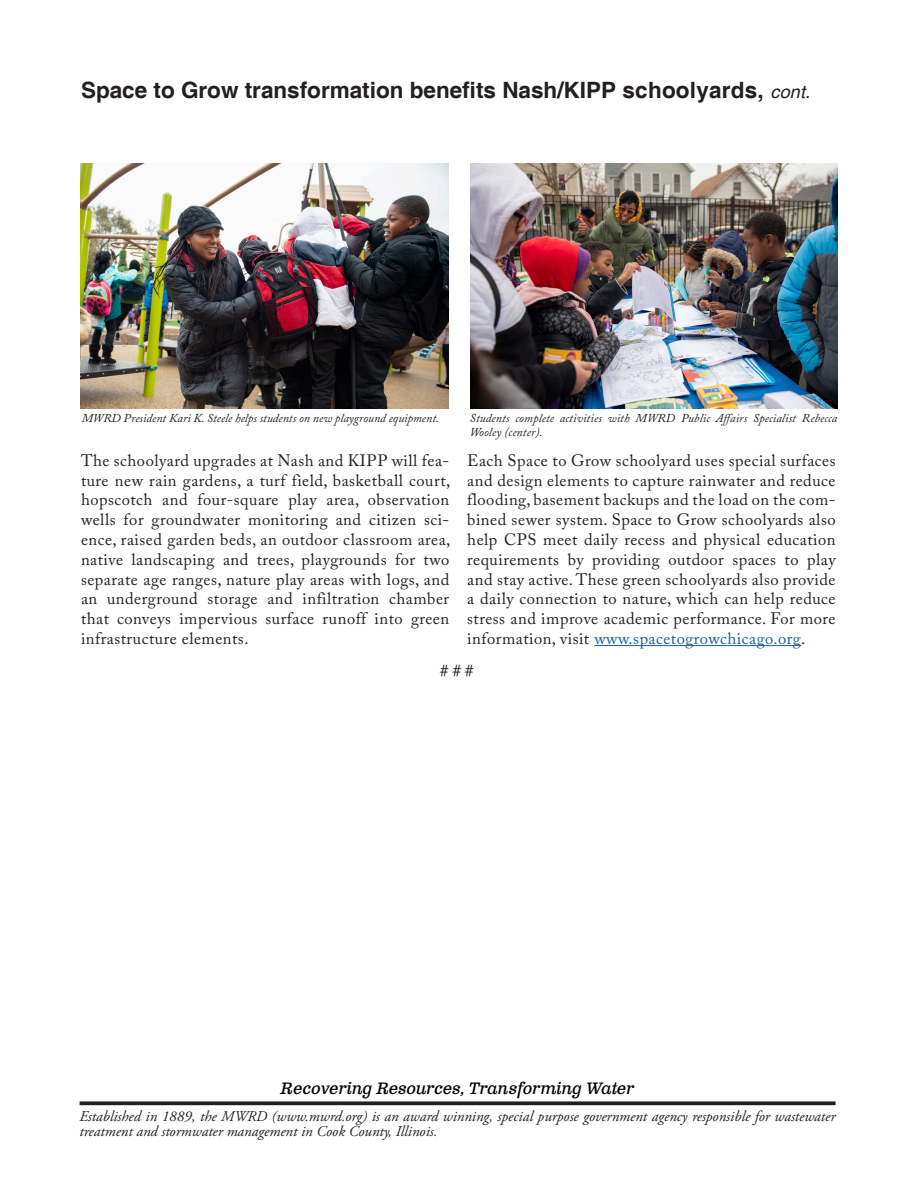
<style>
.page{position:relative;width:918px;height:1188px;background:#fff}
.page>*{position:absolute;margin:0;border:0;box-sizing:border-box;transform-origin:0 0}
.Paragraph_JJK{font:700 22.5px "Helvetica";color:#231f20}
.Paragraph_JJK-2{font:16.5px/19.8px "Adobe Caslon Pro";letter-spacing:.03em;color:#231f20;text-align:justify}
.Paragraph_Style_9{font:italic 16.5px "Clarendon Text Pro";letter-spacing:-.005em;color:#040503}
.t1{font:italic 15px/15px "Adobe Garamond Pro";color:#231f20}
.Paragraph_JJK-3{font:italic 12px/13.5px "Adobe Caslon Pro";letter-spacing:.01em;color:#231f20}
.s1{font-weight:400;font-style:italic;font-size:18px}
.s2{color:#175d9e}
</style>
<div class="page">
<svg style="left:80px;top:1101px;width:756px;height:4px;background:#3b3838"></svg>
<hr style="left:594px;top:645px;width:207px;height:1px;background:#175d9e">
<img style="left:81px;top:164px;width:367px;height:244px">
<img style="left:470px;top:164px;width:367px;height:244px">
<p class="Paragraph_JJK" style="left:81px;top:77px;width:731px">Space to Grow transformation benefits Nash/KIPP schoolyards, <span class="s1">cont.</span></p>
<p class="Paragraph_JJK-3" style="left:82px;top:411px;width:359px">MWRD President Kari K. Steele helps students on new playground equipment.</p>
<p class="Paragraph_JJK-3" style="left:470px;top:411px;width:369px">Students complete activities with MWRD Public Affairs Specialist Rebecca<br>Wooley (center).</p>
<p class="Paragraph_JJK-2" style="left:81px;top:450px;width:371px">The schoolyard upgrades at Nash and KIPP will fea&shy;ture new rain gardens, a turf field, basketball court, hopscotch and four-square play area, observation wells for groundwater monitoring and citizen sci&shy;ence, raised garden beds, an outdoor classroom area, native landscaping and trees, playgrounds for two separate age ranges, nature play areas with logs, and an underground storage and infiltration chamber that conveys impervious surface runoff into green infrastructure elements.</p>
<p class="Paragraph_JJK-2" style="left:467px;top:450px;width:370px">Each Space to Grow schoolyard uses special surfaces and design elements to capture rainwater and reduce flooding, basement backups and the load on the com&shy;bined sewer system. Space to Grow schoolyards also help CPS meet daily recess and physical education requirements by providing outdoor spaces to play and stay active. These green schoolyards also provide a daily connection to nature, which can help reduce stress and improve academic performance. For more information, visit <span class="s2">www.spacetogrowchicago.org</span>.</p>
<p class="Paragraph_JJK-2" style="left:440px;top:660px;width:35px"># # #</p>
<p class="Paragraph_Style_9" style="left:281px;top:1078px;width:355px">Recovering Resources, Transforming Water</p>
<p class="t1" style="left:80px;top:1109px;width:757px">Established in 1889, the MWRD (www.mwrd.org) is an award winning, special purpose government agency responsible for wastewater treatment and stormwater management in Cook County, Illinois.</p>
</div>
